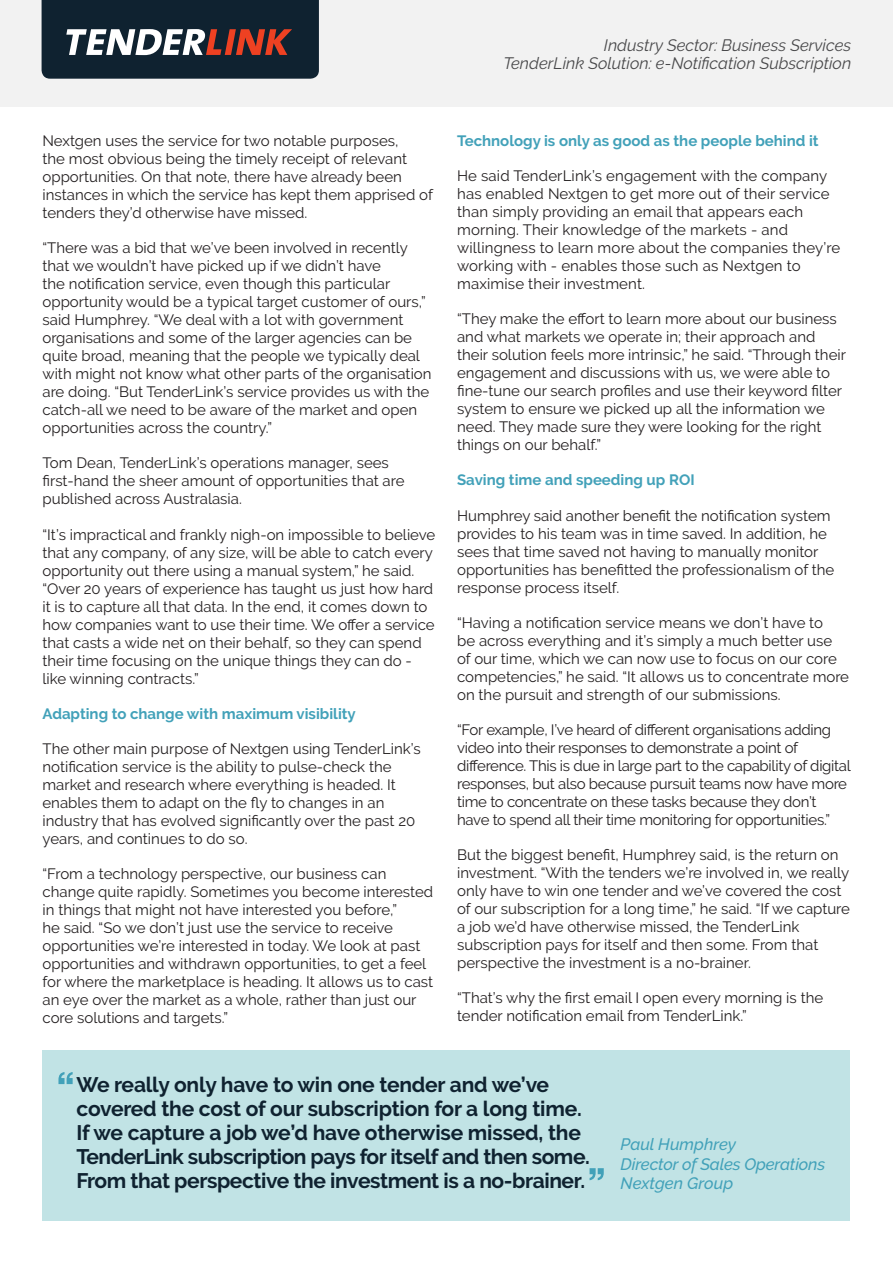
<style>
.page{position:relative;width:893px;height:1263px;background:#fff}
.page>*{position:absolute;margin:0;border:0;box-sizing:border-box;transform-origin:0 0}
.t1{font:700 21px/24px "Raleway";letter-spacing:-.02em;color:#0f2230}
.t2{font:italic 16.5px "Raleway";color:#48484a}
.Quoter_name{font:italic 500 16.5px "Raleway";letter-spacing:-.01em;color:#42a1b9}
.t3{font:15px/18px "Raleway";color:#231f20}
.t4{font:15px/18px "Raleway";letter-spacing:-.02em;color:#231f20}
.t5{font:700 15px "Raleway";color:#42a1b9}
</style>
<div class="page">
<div style="left:43px;top:1050px;width:807px;height:170px;background:#c1e3e5"></div>
<svg style="left:58px;top:1072px;width:15px;height:12px"></svg>
<svg style="left:590px;top:1168px;width:14px;height:12px"></svg>
<div style="left:0;top:0;width:893px;height:106px;background:#f2f2f2"></div>
<svg style="left:42px;top:0;width:277px;height:79px;background:#323943"></svg>
<p class="t2" style="left:604px;top:35px;width:249px">Industry Sector: Business Services</p>
<p class="t2" style="left:503px;top:53px;width:349px">TenderLink Solution: e-Notification Subscription</p>
<p class="t3" style="left:43px;top:132px;width:392px">Nextgen uses the service for two notable purposes,<br>the most obvious being the timely receipt of relevant opportunities. On that note, there have already been instances in which the service has kept them apprised of tenders they’d otherwise have missed.</p>
<p class="t3" style="left:43px;top:239px;width:391px">“There was a bid that we’ve been involved in recently that we wouldn’t have picked up if we didn’t have<br>the notification service, even though this particular opportunity would be a typical target customer of ours,” said Humphrey. “We deal with a lot with government organisations and some of the larger agencies can be quite broad, meaning that the people we typically deal with might not know what other parts of the organisation are doing. “But TenderLink’s service provides us with the catch-all we need to be aware of the market and open opportunities across the country.”</p>
<p class="t3" style="left:43px;top:454px;width:363px">Tom Dean, TenderLink’s operations manager, sees first-hand the sheer amount of opportunities that are published across Australasia.</p>
<p class="t3" style="left:43px;top:525px;width:394px">“It’s impractical and frankly nigh-on impossible to believe that any company, of any size, will be able to catch every opportunity out there using a manual system,” he said. “Over 20 years of experience has taught us just how hard it is to capture all that data. In the end, it comes down to how companies want to use their time. We offer a service that casts a wide net on their behalf, so they can spend their time focusing on the unique things they can do - like winning contracts.”</p>
<p class="t5" style="left:43px;top:705px;width:315px">Adapting to change with maximum visibility</p>
<p class="t3" style="left:43px;top:739px;width:380px">The other main purpose of Nextgen using TenderLink’s notification service is the ability to pulse-check the market and research where everything is headed. It enables them to adapt on the fly to changes in an industry that has evolved significantly over the past 20 years, and continues to do so.</p>
<p class="t3" style="left:43px;top:864px;width:392px">“From a technology perspective, our business can change quite rapidly. Sometimes you become interested in things that might not have interested you before,”<br>he said. “So we don’t just use the service to receive opportunities we’re interested in today. We look at past opportunities and withdrawn opportunities, to get a feel for where the marketplace is heading. It allows us to cast an eye over the market as a whole, rather than just our core solutions and targets.”</p>
<p class="t5" style="left:457px;top:133px;width:363px">Technology is only as good as the people behind it</p>
<p class="t3" style="left:457px;top:167px;width:385px">He said TenderLink’s engagement with the company has enabled Nextgen to get more out of their service than simply providing an email that appears each morning. Their knowledge of the markets - and willingness to learn more about the companies they’re working with - enables those such as Nextgen to maximise their investment.</p>
<p class="t3" style="left:457px;top:310px;width:390px">“They make the effort to learn more about our business and what markets we operate in; their approach and their solution feels more intrinsic,” he said. “Through their engagement and discussions with us, we were able to fine-tune our search profiles and use their keyword filter system to ensure we picked up all the information we need. They made sure they were looking for the right things on our behalf.”</p>
<p class="t5" style="left:457px;top:472px;width:239px">Saving time and speeding up ROI</p>
<p class="t3" style="left:457px;top:506px;width:379px">Humphrey said another benefit the notification system provides to his team was in time saved. In addition, he sees that time saved not having to manually monitor opportunities has benefitted the professionalism of the response process itself.</p>
<p class="t3" style="left:457px;top:613px;width:393px">“Having a notification service means we don’t have to<br>be across everything and it’s simply a much better use of our time, which we can now use to focus on our core competencies,” he said. “It allows us to concentrate more on the pursuit and strength of our submissions.</p>
<p class="t4" style="left:457px;top:720px;width:395px">“For example, I’ve heard of different organisations adding video into their responses to demonstrate a point of difference. This is due in large part to the capability of digital responses, but also because pursuit teams now have more time to concentrate on these tasks because they don’t have to spend all their time monitoring for opportunities.”</p>
<p class="t3" style="left:457px;top:845px;width:394px">But the biggest benefit, Humphrey said, is the return on investment. “With the tenders we’re involved in, we really only have to win one tender and we’ve covered the cost of our subscription for a long time,” he said. “If we capture a job we’d have otherwise missed, the TenderLink subscription pays for itself and then some. From that perspective the investment is a no-brainer.</p>
<p class="t3" style="left:457px;top:988px;width:368px">“That’s why the first email I open every morning is the tender notification email from TenderLink.”</p>
<p class="t1" style="left:77px;top:1072px;width:515px">We really only have to win one tender and we’ve covered the cost of our subscription for a long time.<br>If we capture a job we’d have otherwise missed, the TenderLink subscription pays for itself and then some.<br>From that perspective the investment is a no-brainer.</p>
<p class="Quoter_name" style="left:621px;top:1135px;width:117px">Paul Humphrey</p>
<p class="Quoter_name" style="left:621px;top:1154px;width:206px">Director of Sales Operations</p>
<p class="Quoter_name" style="left:621px;top:1174px;width:114px">Nextgen Group</p>
</div>
